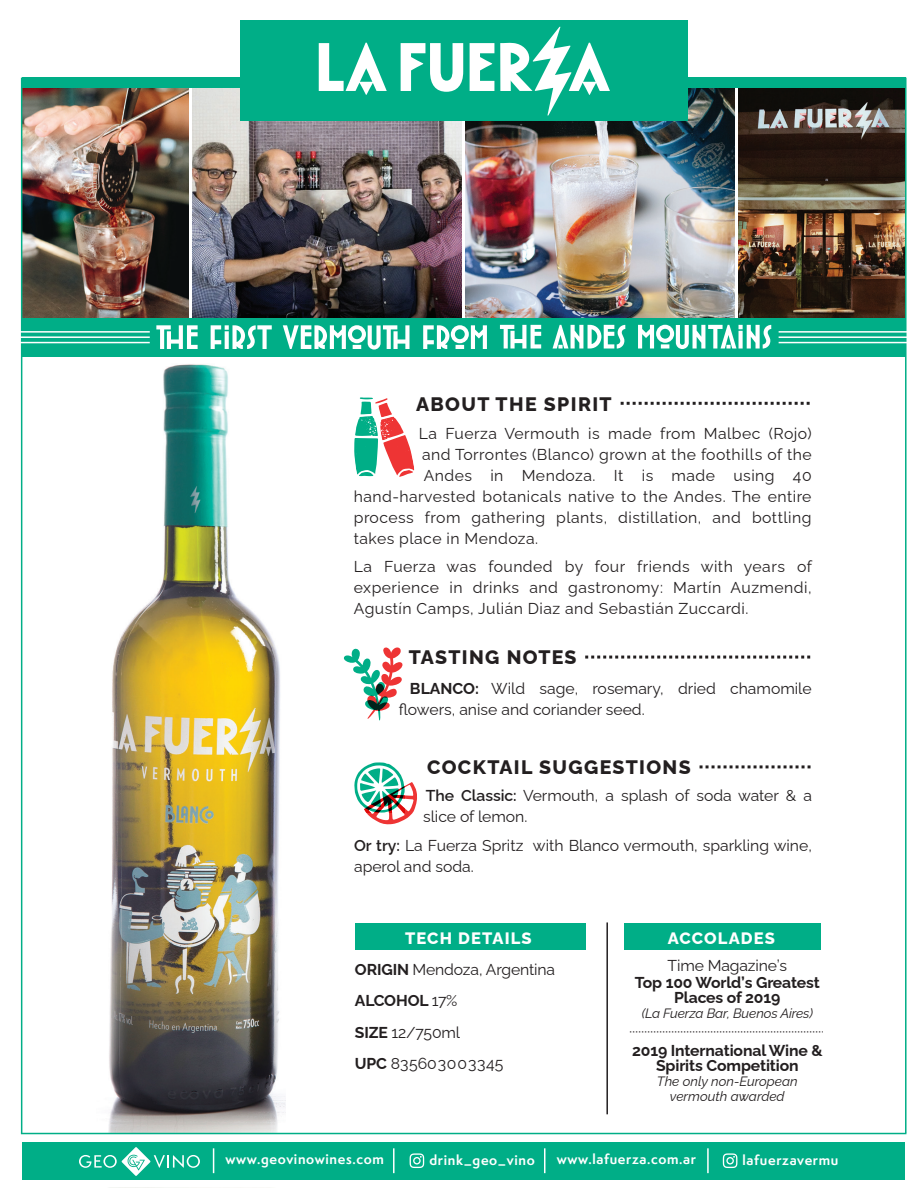
<style>
.page{position:relative;width:918px;height:1188px;background:#fff}
.page>*{position:absolute;margin:0;border:0;box-sizing:border-box;transform-origin:0 0}
.t1{font:800 19.5px "Raleway";letter-spacing:.07em;color:#231f20}
.t2{font:800 16.5px "Raleway";letter-spacing:.07em;color:#fff}
.t3{font:15.75px/21px "Raleway";letter-spacing:.025em;color:#231f20;text-align:justify}
.t4{font:15.75px/21px "Raleway";color:#231f20}
.t5{font:15.75px/31.5px "Raleway";letter-spacing:-.01em;color:#231f20}
.t6{font:700 15.75px/15px "Raleway";letter-spacing:-.01em;color:#231f20;text-align:center}
.t7{font:15.75px/21px "Raleway";letter-spacing:-.005em;color:#231f20}
.t8{font:italic 13.5px/15px "Raleway";letter-spacing:-.005em;color:#231f20;text-align:center}
.t9{font:700 12.9px "Semplicita Pro";letter-spacing:.05em;color:#fff}
.s1{font-weight:700}
.s2{font-weight:600}
</style>
<div class="page">
<img style="left:96px;top:364px;width:190px;height:824px">
<div style="left:21px;top:1133px;width:897px;height:54px;background:#fff"></div>
<div style="left:356px;top:923px;width:230px;height:26px;background:#00ae87"></div>
<hr style="left:21px;top:1133px;width:885px;height:1px;background:#00ae87">
<svg style="left:621px;top:402px;width:189px;height:3px"></svg>
<svg style="left:354px;top:397px;width:60px;height:80px"></svg>
<svg style="left:585px;top:656px;width:226px;height:3px"></svg>
<svg style="left:344px;top:647px;width:59px;height:73px"></svg>
<svg style="left:700px;top:765px;width:111px;height:3px"></svg>
<svg style="left:354px;top:762px;width:63px;height:63px"></svg>
<hr style="left:606px;top:922px;width:2px;height:192px;background:#231f20">
<div style="left:624px;top:923px;width:197px;height:26px;background:#00ae87"></div>
<svg style="left:630px;top:1032px;width:193px;height:1px"></svg>
<img style="left:22px;top:88px;width:167px;height:230px">
<img style="left:193px;top:88px;width:268px;height:230px">
<img style="left:739px;top:88px;width:166px;height:230px">
<img style="left:466px;top:88px;width:268px;height:230px">
<div style="left:22px;top:318px;width:884px;height:38px;background:#00ae87"></div>
<div style="left:22px;top:78px;width:884px;height:10px;background:#00ae87"></div>
<div style="left:240px;top:20px;width:448px;height:101px;background:#00ae87"></div>
<svg style="left:470px;top:43px;width:24px;height:48px"></svg>
<svg style="left:401px;top:43px;width:62px;height:49px"></svg>
<svg style="left:319px;top:43px;width:68px;height:52px"></svg>
<svg style="left:500px;top:27px;width:110px;height:88px"></svg>
<hr style="left:21px;top:78px;width:1px;height:1055px;background:#00ae87">
<hr style="left:905px;top:78px;width:2px;height:1055px;background:#00ae87">
<svg style="left:156px;top:325px;width:331px;height:25px"></svg>
<svg style="left:500px;top:325px;width:271px;height:24px"></svg>
<hr style="left:18px;top:331px;width:132px;height:2px;background:#fff">
<hr style="left:18px;top:336px;width:132px;height:2px;background:#fff">
<hr style="left:18px;top:342px;width:132px;height:1px;background:#fff">
<hr style="left:779px;top:331px;width:131px;height:2px;background:#fff">
<hr style="left:779px;top:336px;width:131px;height:2px;background:#fff">
<hr style="left:779px;top:342px;width:131px;height:1px;background:#fff">
<div style="left:23px;top:1142px;width:882px;height:37px;background:#00ae87"></div>
<svg style="left:213px;top:1148px;width:1px;height:25px"></svg>
<hr style="left:393px;top:1148px;width:2px;height:25px;background:#fff">
<svg style="left:544px;top:1148px;width:1px;height:25px"></svg>
<hr style="left:707px;top:1148px;width:2px;height:25px;background:#fff">
<svg style="left:410px;top:1153px;width:14px;height:15px"></svg>
<svg style="left:723px;top:1153px;width:14px;height:15px"></svg>
<svg style="left:79px;top:1147px;width:121px;height:29px"></svg>
<p class="t1" style="left:416px;top:389px;width:197px">ABOUT THE SPIRIT</p>
<p class="t3" style="left:419px;top:421px;width:394px">La Fuerza Vermouth is made from Malbec (Rojo)</p>
<p class="t3" style="left:422px;top:442px;width:391px">and Torrontes (Blanco) grown at the foothills of the</p>
<p class="t3" style="left:424px;top:463px;width:389px">Andes in Mendoza. It is made using 40</p>
<p class="t3" style="left:354px;top:484px;width:459px">hand-harvested botanicals native to the Andes. The entire</p>
<p class="t3" style="left:354px;top:505px;width:459px">process from gathering plants, distillation, and bottling</p>
<p class="t3" style="left:354px;top:526px;width:186px">takes place in Mendoza.</p>
<p class="t3" style="left:354px;top:554px;width:460px">La Fuerza was founded by four friends with years of experience in drinks and gastronomy: Martín Auzmendi, Agustín Camps, Julián Diaz and Sebastián Zuccardi.</p>
<p class="t1" style="left:409px;top:642px;width:169px">TASTING NOTES</p>
<p class="t4" style="left:399px;top:676px;width:415px;text-indent:11px"><span class="s1">BLANCO:</span> Wild sage, rosemary, dried chamomile flowers, anise and coriander seed.</p>
<p class="t1" style="left:427px;top:752px;width:265px">COCKTAIL SUGGESTIONS</p>
<p class="t7" style="left:423px;top:783px;width:390px"><span class="s2">The Classic:</span> Vermouth, a splash of soda water &amp; a slice of lemon.</p>
<p class="t4" style="left:354px;top:833px;width:459px"><span class="s2">Or try:</span> La Fuerza Spritz with Blanco vermouth, sparkling wine, aperol and soda.</p>
<p class="t2" style="left:405px;top:925px;width:128px">TECH DETAILS</p>
<p class="t5" style="left:355px;top:952px;width:202px"><span class="s1">ORIGIN</span> Mendoza, Argentina<br><span class="s1">ALCOHOL</span> 17%<br><span class="s1">SIZE</span> 12/750ml<br><span class="s1">UPC</span> 835603003345</p>
<p class="t2" style="left:668px;top:925px;width:109px">ACCOLADES</p>
<p class="t5" style="left:668px;top:948px;width:121px">Time Magazine’s</p>
<p class="t6" style="left:635px;top:973px;width:186px">Top 100 World’s Greatest<br>Places of 2019</p>
<p class="t8" style="left:642px;top:1004px;width:173px">(La Fuerza Bar, Buenos Aires)</p>
<p class="t6" style="left:632px;top:1041px;width:192px">2019 International Wine &amp;<br>Spirits Competition</p>
<p class="t8" style="left:657px;top:1072px;width:142px">The only non-European vermouth awarded</p>
<p class="t9" style="left:226px;top:1150px;width:160px">www.geovinowines.com</p>
<p class="t9" style="left:429px;top:1151px;width:107px">drink_geo_vino</p>
<p class="t9" style="left:557px;top:1150px;width:141px">www.lafuerza.com.ar</p>
<p class="t9" style="left:743px;top:1151px;width:97px">lafuerzavermu</p>
</div>
